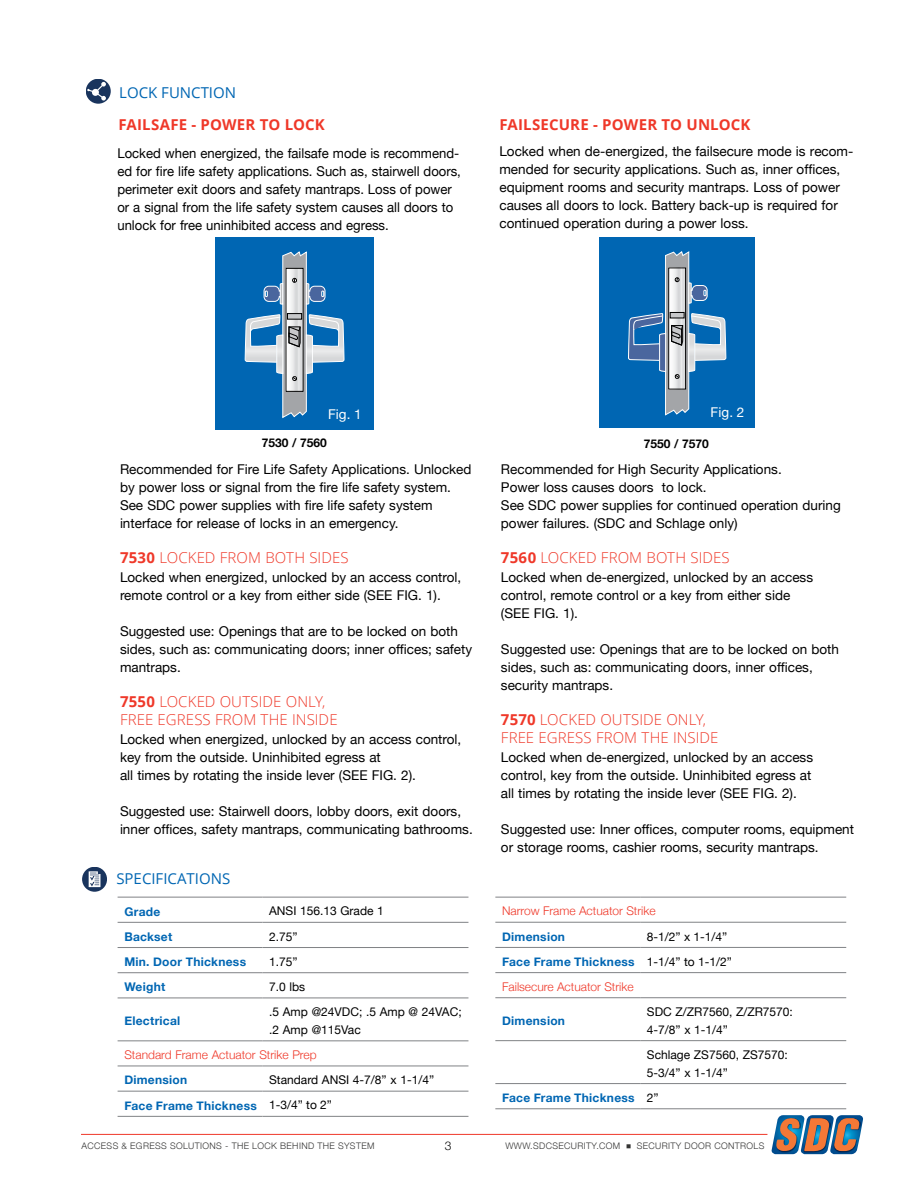
<style>
.page{position:relative;width:918px;height:1188px;background:#fff}
.page>*{position:absolute;margin:0;border:0;box-sizing:border-box;transform-origin:0 0}
.t1{font:300 15px/18px "Open Sans";letter-spacing:.005em;color:#ef3829}
.t2{font:700 15px "Open Sans";letter-spacing:.01em;color:#ef3829}
.t3{font:15px "Open Sans";color:#0066b3}
.t4{font:13.5px/18px "Helvetica Neue";color:#000}
.t5{font:13.5px "Helvetica Neue";letter-spacing:.005em;color:#fff}
.t6{font:12px/18px "Helvetica Neue";color:#000}
.t7{font:700 12px "Helvetica Neue";letter-spacing:.02em;color:#0066b3}
.t8{font:300 12px "Helvetica Neue";color:#ef3829}
.t9{font:700 12px "Helvetica Neue";color:#000}
.t10{font:300 12px "Helvetica Neue";color:#000}
.t11{font:300 9px "Helvetica Neue";letter-spacing:.04em;color:#343433}
.s1{font-weight:700}
.s2{font-weight:700;color:#0066b3}
.s3{font-weight:300;color:#ef3829}
.s4{font-weight:400;color:#000}
</style>
<div class="page">
<hr style="left:81px;top:1134px;width:686px;height:1px;background:#ef3829">
<svg style="left:771px;top:1115px;width:92px;height:39px;background:#857f81"></svg>
<div style="left:216px;top:237px;width:158px;height:193px;background:#0066b3"></div>
<svg style="left:244px;top:251px;width:101px;height:168px"></svg>
<div style="left:599px;top:237px;width:156px;height:190px;background:#0066b3"></div>
<svg style="left:628px;top:251px;width:99px;height:165px"></svg>
<div style="left:86px;top:79px;width:25px;height:25px;background:#19345d;border-radius:12px"></div>
<svg style="left:87px;top:82px;width:19px;height:19px"></svg>
<svg style="left:82px;top:867px;width:25px;height:25px"></svg>
<svg style="left:89px;top:871px;width:11px;height:16px"></svg>
<hr style="left:118px;top:897px;width:144px;height:1px;background:#808285">
<hr style="left:262px;top:897px;width:206px;height:1px;background:#808285">
<hr style="left:118px;top:922px;width:144px;height:1px;background:#808285">
<hr style="left:262px;top:922px;width:206px;height:1px;background:#808285">
<hr style="left:118px;top:947px;width:144px;height:1px;background:#808285">
<hr style="left:262px;top:947px;width:206px;height:1px;background:#808285">
<hr style="left:118px;top:972px;width:144px;height:1px;background:#808285">
<hr style="left:262px;top:972px;width:206px;height:1px;background:#808285">
<hr style="left:118px;top:998px;width:144px;height:1px;background:#808285">
<hr style="left:262px;top:998px;width:206px;height:1px;background:#808285">
<hr style="left:118px;top:1040px;width:144px;height:1px;background:#808285">
<hr style="left:262px;top:1040px;width:206px;height:1px;background:#808285">
<hr style="left:118px;top:1066px;width:144px;height:1px;background:#808285">
<hr style="left:262px;top:1066px;width:206px;height:1px;background:#808285">
<hr style="left:118px;top:1091px;width:144px;height:1px;background:#808285">
<hr style="left:262px;top:1091px;width:206px;height:1px;background:#808285">
<hr style="left:118px;top:1116px;width:144px;height:1px;background:#808285">
<hr style="left:262px;top:1116px;width:206px;height:1px;background:#808285">
<hr style="left:495px;top:922px;width:145px;height:1px;background:#808285">
<hr style="left:640px;top:922px;width:206px;height:1px;background:#808285">
<hr style="left:495px;top:947px;width:145px;height:1px;background:#808285">
<hr style="left:640px;top:947px;width:206px;height:1px;background:#808285">
<hr style="left:495px;top:972px;width:145px;height:1px;background:#808285">
<hr style="left:640px;top:972px;width:206px;height:1px;background:#808285">
<hr style="left:495px;top:997px;width:145px;height:1px;background:#808285">
<hr style="left:640px;top:997px;width:206px;height:1px;background:#808285">
<hr style="left:495px;top:1040px;width:145px;height:1px;background:#808285">
<hr style="left:640px;top:1040px;width:206px;height:1px;background:#808285">
<hr style="left:495px;top:1083px;width:145px;height:1px;background:#808285">
<hr style="left:640px;top:1083px;width:206px;height:1px;background:#808285">
<hr style="left:495px;top:1108px;width:145px;height:1px;background:#808285">
<hr style="left:640px;top:1108px;width:206px;height:1px;background:#808285">
<hr style="left:495px;top:897px;width:145px;height:1px;background:#808285">
<hr style="left:640px;top:897px;width:206px;height:1px;background:#808285">
<p class="t3" style="left:119px;top:82px;width:118px">LOCK FUNCTION</p>
<p class="t2" style="left:118px;top:114px;width:208px">FAILSAFE - POWER TO LOCK</p>
<p class="t2" style="left:499px;top:114px;width:252px">FAILSECURE - POWER TO UNLOCK</p>
<p class="t4" style="left:117px;top:144px;width:345px">Locked when energized, the failsafe mode is recommend&shy;ed for fire life safety applications. Such as, stairwell doors, perimeter exit doors and safety mantraps. Loss of power or a signal from the life safety system causes all doors to unlock for free uninhibited access and egress.</p>
<p class="t4" style="left:499px;top:142px;width:355px">Locked when de-energized, the failsecure mode is recom&shy;mended for security applications. Such as, inner offices, equipment rooms and security mantraps. Loss of power causes all doors to lock. Battery back-up is required for continued operation during a power loss.</p>
<p class="t5" style="left:328px;top:406px;width:35px">Fig. 1</p>
<p class="t5" style="left:711px;top:405px;width:35px">Fig. 2</p>
<p class="t9" style="left:262px;top:435px;width:67px">7530 / 7560</p>
<p class="t9" style="left:644px;top:436px;width:67px">7550 / 7570</p>
<p class="t4" style="left:120px;top:460px;width:353px">Recommended for Fire Life Safety Applications. Unlocked by power loss or signal from the fire life safety system.<br>See SDC power supplies with fire life safety system interface for release of locks in an emergency.</p>
<p class="t1" style="left:120px;top:548px;width:230px"><span class="s1">7530</span> LOCKED FROM BOTH SIDES</p>
<p class="t4" style="left:120px;top:568px;width:343px">Locked when energized, unlocked by an access control, remote control or a key from either side (SEE FIG. 1).</p>
<p class="t4" style="left:120px;top:622px;width:354px">Suggested use: Openings that are to be locked on both sides, such as: communicating doors; inner offices; safety mantraps.</p>
<p class="t1" style="left:120px;top:692px;width:219px"><span class="s1">7550</span> LOCKED OUTSIDE ONLY,<br>FREE EGRESS FROM THE INSIDE</p>
<p class="t4" style="left:120px;top:730px;width:343px">Locked when energized, unlocked by an access control, key from the outside. Uninhibited egress at<br>all times by rotating the inside lever (SEE FIG. 2).</p>
<p class="t4" style="left:120px;top:802px;width:354px">Suggested use: Stairwell doors, lobby doors, exit doors, inner offices, safety mantraps, communicating bathrooms.</p>
<p class="t4" style="left:501px;top:460px;width:341px">Recommended for High Security Applications.<br>Power loss causes doors to lock.<br>See SDC power supplies for continued operation during power failures. (SDC and Schlage only)</p>
<p class="t1" style="left:501px;top:548px;width:230px"><span class="s1">7560</span> LOCKED FROM BOTH SIDES</p>
<p class="t4" style="left:501px;top:568px;width:314px">Locked when de-energized, unlocked by an access control, remote control or a key from either side (SEE FIG. 1).</p>
<p class="t4" style="left:501px;top:640px;width:340px">Suggested use: Openings that are to be locked on both sides, such as: communicating doors, inner offices, security mantraps.</p>
<p class="t1" style="left:501px;top:710px;width:219px"><span class="s1">7570</span> LOCKED OUTSIDE ONLY,<br>FREE EGRESS FROM THE INSIDE</p>
<p class="t4" style="left:501px;top:748px;width:314px">Locked when de-energized, unlocked by an access control, key from the outside. Uninhibited egress at all times by rotating the inside lever (SEE FIG. 2).</p>
<p class="t4" style="left:501px;top:820px;width:355px">Suggested use: Inner offices, computer rooms, equipment or storage rooms, cashier rooms, security mantraps.</p>
<p class="t3" style="left:116px;top:868px;width:115px">SPECIFICATIONS</p>
<p class="t7" style="left:124px;top:904px;width:38px">Grade</p>
<p class="t6" style="left:269px;top:902px;width:116px">ANSI 156.13 Grade 1</p>
<p class="t7" style="left:124px;top:929px;width:49px">Backset</p>
<p class="t6" style="left:269px;top:927px;width:30px">2.75”</p>
<p class="t7" style="left:124px;top:954px;width:123px">Min. Door Thickness</p>
<p class="t6" style="left:269px;top:952px;width:30px">1.75”</p>
<p class="t7" style="left:124px;top:979px;width:42px">Weight</p>
<p class="t6" style="left:269px;top:978px;width:38px">7.0 lbs</p>
<p class="t7" style="left:124px;top:1014px;width:58px">Electrical</p>
<p class="t6" style="left:269px;top:1003px;width:194px">.5 Amp @24VDC; .5 Amp @ 24VAC; .2 Amp @115Vac</p>
<p class="t8" style="left:124px;top:1048px;width:194px">Standard Frame Actuator Strike Prep</p>
<p class="t7" style="left:124px;top:1073px;width:64px">Dimension</p>
<p class="t6" style="left:124px;top:1067px;width:311px;line-height:25.3px;text-indent:145px">Standard ANSI 4-7/8” x 1-1/4”<br><span class="s2">Face Frame Thickness</span> 1-3/4” to 2”</p>
<p class="t11" style="left:82px;top:1141px;width:294px">ACCESS &amp; EGRESS SOLUTIONS - THE LOCK BEHIND THE SYSTEM</p>
<p class="t10" style="left:445px;top:1138px;width:8px">3</p>
<p class="t8" style="left:502px;top:904px;width:155px">Narrow Frame Actuator Strike</p>
<p class="t7" style="left:502px;top:929px;width:64px">Dimension</p>
<p class="t6" style="left:502px;top:924px;width:231px;line-height:25.2px;text-indent:145px">8-1/2” x 1-1/4”<br><span class="s2">Face Frame Thickness</span> 1-1/4” to 1-1/2”<br><span class="s3">Failsecure Actuator Strike</span></p>
<p class="t7" style="left:502px;top:1013px;width:64px">Dimension</p>
<p class="t6" style="left:647px;top:1002px;width:148px">SDC Z/ZR7560, Z/ZR7570:<br>4-7/8” x 1-1/4”</p>
<p class="t6" style="left:647px;top:1045px;width:142px">Schlage ZS7560, ZS7570:<br>5-3/4” x 1-1/4”</p>
<p class="t7" style="left:502px;top:1090px;width:158px">Face Frame Thickness <span class="s4">2”</span></p>
<p class="t11" style="left:505px;top:1141px;width:261px">WWW.SDCSECURITY.COM <sup>■</sup> SECURITY DOOR CONTROLS</p>
</div>
